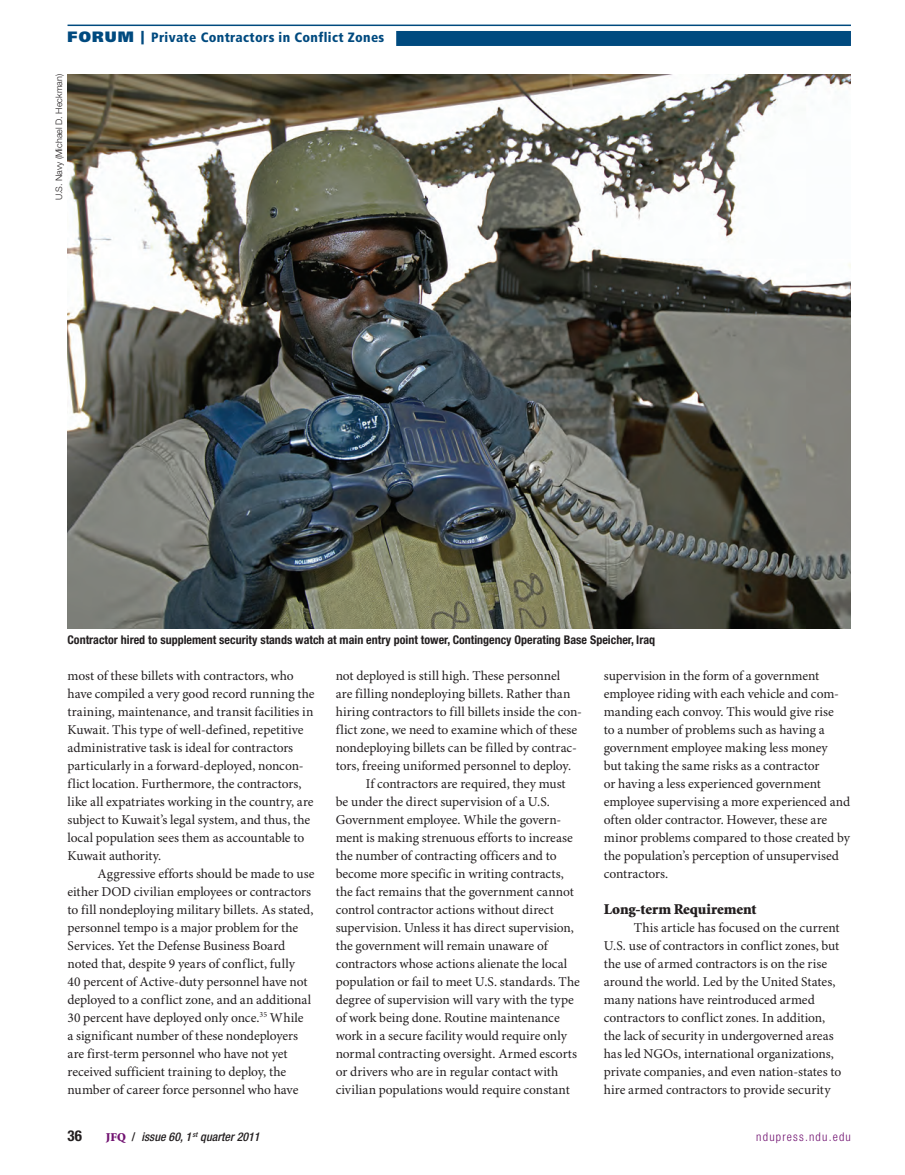
<style>
.page{position:relative;width:905px;height:1175px;background:#fff}
.page>*{position:absolute;margin:0;border:0;box-sizing:border-box;transform-origin:0 0}
.t1{font:900 15px "Minion Std";letter-spacing:-.005em;color:#231f20}
.t2{font:700 condensed 15px "Helvetica Neue LT Std";color:#231f20}
.t3{font:13.5px/18px "Minion Pro";letter-spacing:-.005em;color:#231f20}
.t4{font:900 condensed 13.5px "Frutiger LT Std";letter-spacing:.025em;color:#004a7f}
.t5{font:700 condensed 12px "Helvetica Neue LT Std";color:#231f20}
.t6{font:italic 500 condensed 12px "Helvetica Neue LT Std";color:#231f20}
.t7{font:300 condensed 12px "Helvetica Neue LT Std";letter-spacing:.1em;color:#711271}
.t8{font:300 9px "Helvetica Neue LT Std";color:#231f20}
.s1{font-stretch:normal;font-size:15px}
.s2{font-stretch:normal}
.s3{font-family:"Minion Std";font-weight:900;font-style:normal;font-stretch:normal;color:#711271}
.s4{font-style:normal}
</style>
<div class="page">
<hr style="left:68px;top:25px;width:782px;height:1px;background:#004a7f">
<div style="left:396px;top:31px;width:454px;height:15px;background:#004a7f"></div>
<img style="left:68px;top:74px;width:782px;height:554px">
<p class="t4" style="left:68px;top:30px;width:318px"><span class="s1">FORUM</span> <span class="s2">|</span> Private Contractors in Conflict Zones</p>
<p class="t8" style="left:53px;top:200px;width:128px;rotate:-90deg">U.S. Navy (Michael D. Heckman)</p>
<p class="t5" style="left:68px;top:632px;width:589px">Contractor hired to supplement security stands watch at main entry point tower, Contingency Operating Base Speicher, Iraq</p>
<p class="t3" style="left:68px;top:667px;width:248px">most of these billets with contractors, who have compiled a very good record running the training, maintenance, and transit facilities in Kuwait. This type of well-defined, repetitive administrative task is ideal for contractors particularly in a forward-deployed, noncon&shy;flict location. Furthermore, the contractors, like all expatriates working in the country, are subject to Kuwait’s legal system, and thus, the local population sees them as accountable to Kuwait authority.</p>
<p class="t3" style="left:68px;top:865px;width:248px;text-indent:30px">Aggressive efforts should be made to use either DOD civilian employees or contractors to fill nondeploying military billets. As stated, personnel tempo is a major problem for the Services. Yet the Defense Business Board noted that, despite 9 years of conflict, fully<br>40 percent of Active-duty personnel have not deployed to a conflict zone, and an additional 30 percent have deployed only once.<sup>35</sup> While<br>a significant number of these nondeployers are first-term personnel who have not yet received sufficient training to deploy, the number of career force personnel who have</p>
<p class="t3" style="left:336px;top:667px;width:226px">not deployed is still high. These personnel</p>
<p class="t3" style="left:336px;top:685px;width:236px">are filling nondeploying billets. Rather than</p>
<p class="t3" style="left:336px;top:703px;width:248px">hiring contractors to fill billets inside the con-</p>
<p class="t3" style="left:336px;top:721px;width:243px">flict zone, we need to examine which of these</p>
<p class="t3" style="left:336px;top:739px;width:243px">nondeploying billets can be filled by contrac-</p>
<p class="t3" style="left:336px;top:757px;width:237px">tors, freeing uniformed personnel to deploy.</p>
<p class="t3" style="left:366px;top:775px;width:201px">If contractors are required, they must</p>
<p class="t3" style="left:336px;top:793px;width:216px">be under the direct supervision of a U.S.</p>
<p class="t3" style="left:336px;top:811px;width:227px">Government employee. While the govern-</p>
<p class="t3" style="left:336px;top:829px;width:238px">ment is making strenuous efforts to increase</p>
<p class="t3" style="left:336px;top:847px;width:222px">the number of contracting officers and to</p>
<p class="t3" style="left:336px;top:865px;width:230px">become more specific in writing contracts,</p>
<p class="t3" style="left:336px;top:883px;width:240px">the fact remains that the government cannot</p>
<p class="t3" style="left:336px;top:901px;width:220px">control contractor actions without direct</p>
<p class="t3" style="left:336px;top:919px;width:240px">supervision. Unless it has direct supervision,</p>
<p class="t3" style="left:336px;top:937px;width:213px">the government will remain unaware of</p>
<p class="t3" style="left:336px;top:955px;width:233px">contractors whose actions alienate the local</p>
<p class="t3" style="left:336px;top:973px;width:246px">population or fail to meet U.S. standards. The</p>
<p class="t3" style="left:336px;top:991px;width:240px">degree of supervision will vary with the type</p>
<p class="t3" style="left:336px;top:1009px;width:225px">of work being done. Routine maintenance</p>
<p class="t3" style="left:336px;top:1027px;width:233px">work in a secure facility would require only</p>
<p class="t3" style="left:336px;top:1045px;width:243px">normal contracting oversight. Armed escorts</p>
<p class="t3" style="left:336px;top:1063px;width:224px">or drivers who are in regular contact with</p>
<p class="t3" style="left:336px;top:1081px;width:236px">civilian populations would require constant</p>
<p class="t3" style="left:604px;top:667px;width:248px">supervision in the form of a government employee riding with each vehicle and com&shy;manding each convoy. This would give rise<br>to a number of problems such as having a government employee making less money<br>but taking the same risks as a contractor<br>or having a less experienced government employee supervising a more experienced and often older contractor. However, these are minor problems compared to those created by the population’s perception of unsupervised contractors.</p>
<p class="t1" style="left:603px;top:901px;width:154px">Long-term Requirement</p>
<p class="t3" style="left:604px;top:919px;width:239px;text-indent:30px">This article has focused on the current U.S. use of contractors in conflict zones, but the use of armed contractors is on the rise around the world. Led by the United States, many nations have reintroduced armed contractors to conflict zones. In addition, the lack of security in undergoverned areas has led NGOs, international organizations, private companies, and even nation-states to hire armed contractors to provide security</p>
<p class="t2" style="left:68px;top:1126px;width:16px">36</p>
<p class="t6" style="left:106px;top:1129px;width:155px"><span class="s3">JFQ</span> <span class="s4">/</span> issue 60, 1 <sup>st</sup> quarter 2011</p>
<p class="t7" style="left:756px;top:1129px;width:96px">ndupress.ndu.edu</p>
</div>
